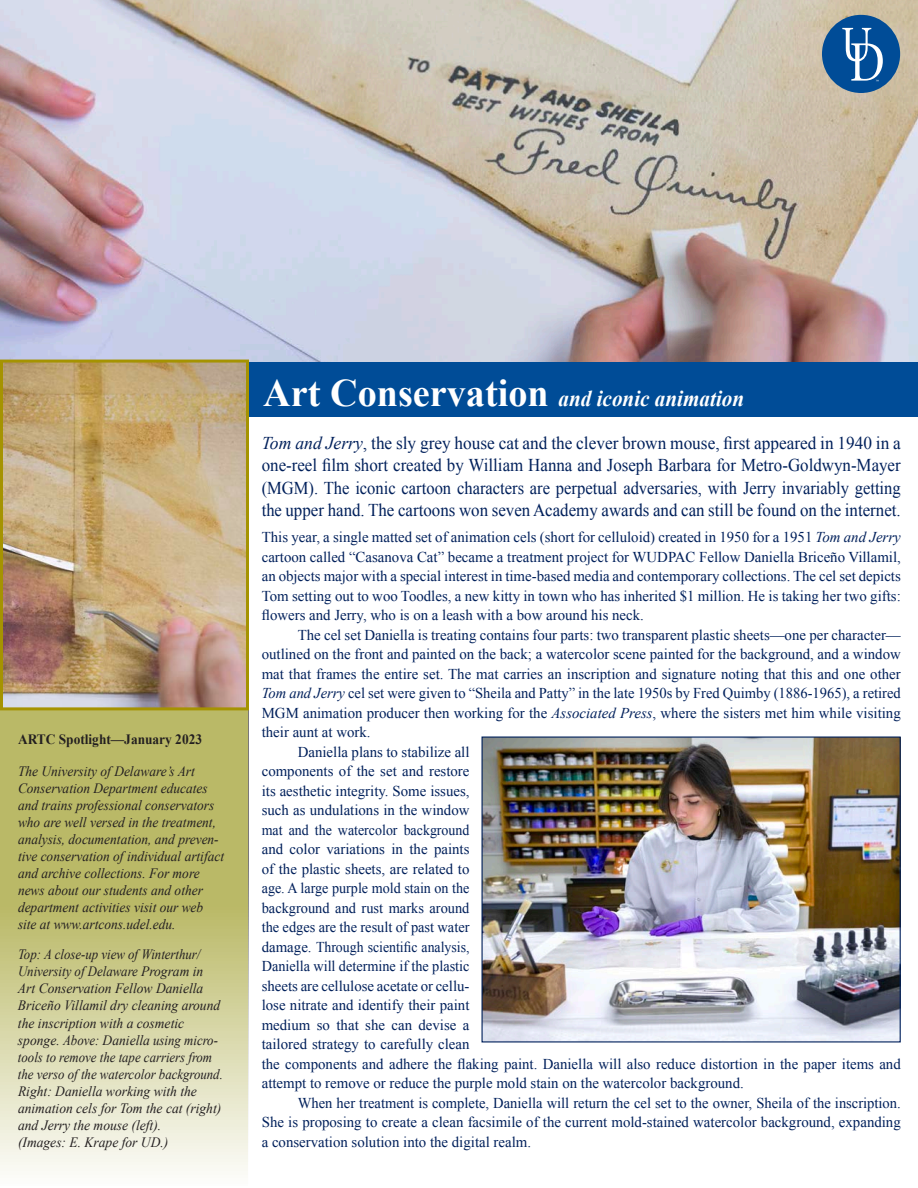
<style>
.page{position:relative;width:918px;height:1188px;background:#fff}
.page>*{position:absolute;margin:0;border:0;box-sizing:border-box;transform-origin:0 0}
.t1{font:italic 700 22.5px "Times New Roman";color:#fff;scale:.94 1}
.t2{font:18px "Times New Roman";color:#00205b;scale:.92 1}
.t3{font:18px "Times New Roman";color:#00205b;scale:.94 1}
.t4{font:18px "Times New Roman";color:#00205b}
.t5{font:15px/19.5px "Times New Roman";color:#00205b;text-align:right}
.t6{font:15px "Times New Roman";color:#00205b;scale:.96 1}
.t7{font:15px "Times New Roman";color:#00205b;scale:.95 1}
.t8{font:15px "Times New Roman";color:#00205b;scale:.94 1}
.t9{font:15px "Times New Roman";color:#00205b;scale:.93 1}
.t10{font:italic 14.25px/17.1px "Times New Roman";color:#231f20;scale:.94 1}
.t11{font:italic 14.25px/17.1px "Times New Roman";color:#231f20;scale:.9 1}
.t12{font:italic 14.25px/17.1px "Times New Roman";color:#231f20;scale:.95 1}
.t13{font:700 14.25px "Times New Roman";color:#231f20;scale:.94 1}
.s1{font-style:normal;font-size:39px}
.s2{font-style:italic}
</style>
<div class="page">
<svg style="left:0;top:710px;width:249px;height:461px;background:#cccb8f"></svg>
<img style="left:0;top:0;width:918px;height:362px">
<div style="left:1px;top:362px;width:917px;height:54px;background:#004c97"></div>
<img style="left:4px;top:364px;width:241px;height:342px">
<div style="left:0;top:360px;width:249px;height:350px;border:3px solid #a59301"></div>
<div style="left:822px;top:15px;width:78px;height:78px;background:#004c97;border-radius:50%"></div>
<svg style="left:842px;top:28px;width:41px;height:53px"></svg>
<img style="left:484px;top:738px;width:415px;height:302px">
<div style="left:482px;top:736px;width:419px;height:306px;border:1px solid #00205b"></div>
<p class="t13" style="left:18px;top:729px;width:197px">ARTC Spotlight—January 2023</p>
<p class="t10" style="left:18px;top:762px;width:190px">The University of Delaware’s Art</p>
<p class="t10" style="left:18px;top:779px;width:221px">Conservation Department educates and trains professional conservators who are well versed in the treatment, analysis, documentation, and preven&shy;tive conservation of individual artifact and archive collections. For more news about our students and other department activities visit our web</p>
<p class="t10" style="left:18px;top:916px;width:169px">site at www.artcons.udel.edu.</p>
<p class="t11" style="left:18px;top:945px;width:204px">Top: A close-up view of Winterthur/</p>
<p class="t11" style="left:18px;top:963px;width:229px">University of Delaware Program in Art Conservation Fellow Daniella Briceño Villamil dry cleaning around the inscription with a cosmetic sponge. Above: Daniella using micro&shy;tools to remove the tape carriers from the verso of the watercolor background.</p>
<p class="t12" style="left:18px;top:1082px;width:216px">Right: Daniella working with the animation cels for Tom the cat (right) and Jerry the mouse (left).</p>
<p class="t12" style="left:18px;top:1134px;width:160px">(Images: E. Krape for UD.)</p>
<p class="t1" style="left:263px;top:383px;width:513px"><span class="s1">Art Conservation</span> and iconic animation</p>
<p class="t4" style="left:262px;top:430px;width:641px"><span class="s2">Tom and Jerry</span>, the sly grey house cat and the clever brown mouse, first appeared in 1940 in a</p>
<p class="t3" style="left:262px;top:453px;width:681px">one-reel film short created by William Hanna and Joseph Barbara for Metro-Goldwyn-Mayer</p>
<p class="t2" style="left:262px;top:475px;width:696px">(MGM). The iconic cartoon characters are perpetual adversaries, with Jerry invariably getting</p>
<p class="t2" style="left:262px;top:498px;width:696px">the upper hand. The cartoons won seven Academy awards and can still be found on the internet.</p>
<p class="t5" style="left:262px;top:527px;width:640px">This year, a single matted set of animation cels (short for celluloid) created in 1950 for a 1951 <span class="s2">Tom and Jerry</span></p>
<p class="t5" style="left:262px;top:547px;width:641px">cartoon called “Casanova Cat” became a treatment project for WUDPAC Fellow Daniella Briceño Villamil,</p>
<p class="t5" style="left:262px;top:566px;width:641px">an objects major with a special interest in time-based media and contemporary collections. The cel set depicts</p>
<p class="t5" style="left:262px;top:586px;width:641px">Tom setting out to woo Toodles, a new kitty in town who has inherited $1 million. He is taking her two gifts:</p>
<p class="t5" style="left:262px;top:605px;width:384px">flowers and Jerry, who is on a leash with a bow around his neck.</p>
<p class="t5" style="left:298px;top:625px;width:605px">The cel set Daniella is treating contains four parts: two transparent plastic sheets—one per character—</p>
<p class="t5" style="left:262px;top:644px;width:641px">outlined on the front and painted on the back; a watercolor scene painted for the background, and a window</p>
<p class="t5" style="left:262px;top:664px;width:641px">mat that frames the entire set. The mat carries an inscription and signature noting that this and one other</p>
<p class="t5" style="left:262px;top:683px;width:641px"><span class="s2">Tom and Jerry</span> cel set were given to “Sheila and Patty” in the late 1950s by Fred Quimby (1886-1965), a retired</p>
<p class="t5" style="left:262px;top:703px;width:641px">MGM animation producer then working for the <span class="s2">Associated Press</span>, where the sisters met him while visiting</p>
<p class="t5" style="left:262px;top:722px;width:110px">their aunt at work.</p>
<p class="t5" style="left:262px;top:742px;width:209px">Daniella plans to stabilize all components of the set and restore</p>
<p class="t5" style="left:262px;top:781px;width:209px">its aesthetic integrity. Some issues,</p>
<p class="t5" style="left:262px;top:800px;width:209px">such as undulations in the window</p>
<p class="t9" style="left:262px;top:820px;width:225px">mat and the watercolor background</p>
<p class="t5" style="left:262px;top:839px;width:209px;text-align:left">and color variations in the paints of the plastic sheets, are related to</p>
<p class="t8" style="left:262px;top:878px;width:223px">age. A large purple mold stain on the</p>
<p class="t6" style="left:262px;top:898px;width:218px">background and rust marks around</p>
<p class="t6" style="left:262px;top:917px;width:218px">the edges are the result of past water</p>
<p class="t5" style="left:262px;top:937px;width:209px">damage. Through scientific analysis,</p>
<p class="t7" style="left:262px;top:956px;width:220px">Daniella will determine if the plastic</p>
<p class="t5" style="left:262px;top:976px;width:209px">sheets are cellulose acetate or cellu-</p>
<p class="t5" style="left:262px;top:995px;width:209px">lose nitrate and identify their paint</p>
<p class="t5" style="left:262px;top:1015px;width:209px">medium so that she can devise a</p>
<p class="t5" style="left:262px;top:1034px;width:209px">tailored strategy to carefully clean</p>
<p class="t5" style="left:262px;top:1054px;width:641px">the components and adhere the flaking paint. Daniella will also reduce distortion in the paper items and</p>
<p class="t5" style="left:262px;top:1073px;width:484px">attempt to remove or reduce the purple mold stain on the watercolor background.</p>
<p class="t5" style="left:298px;top:1093px;width:605px">When her treatment is complete, Daniella will return the cel set to the owner, Sheila of the inscription.</p>
<p class="t5" style="left:262px;top:1112px;width:641px">She is proposing to create a clean facsimile of the current mold-stained watercolor background, expanding</p>
<p class="t5" style="left:262px;top:1132px;width:271px">a conservation solution into the digital realm.</p>
</div>
